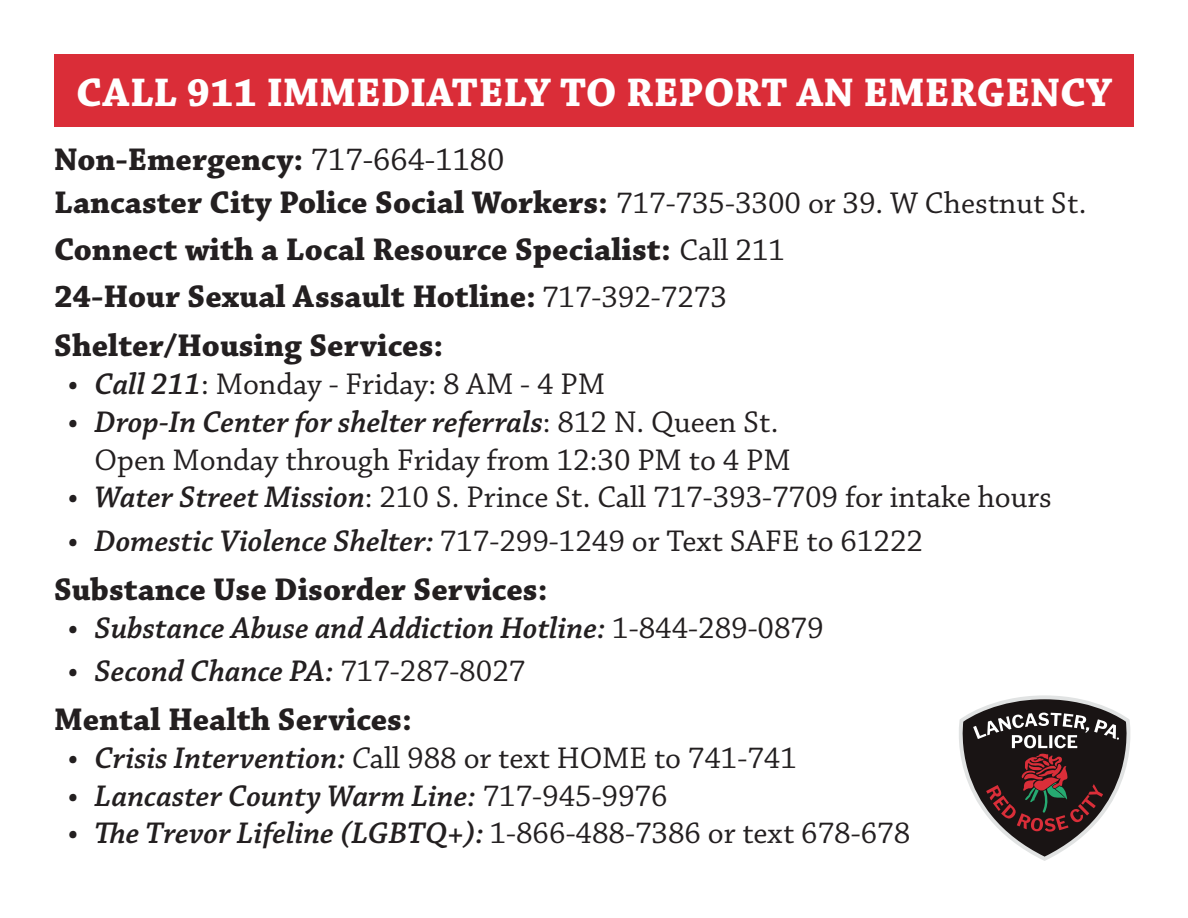
<style>
.page{position:relative;width:1188px;height:918px;background:#fff}
.page>*{position:absolute;margin:0;border:0;box-sizing:border-box;transform-origin:0 0}
.t1{font:700 42px "Chaparral Pro";letter-spacing:.005em;color:#fff}
.t2{font:700 33px "Chaparral Pro";color:#231f20}
.t3{font:31.5px/37.8px "Chaparral Pro";color:#231f20}
.t4{font:italic 600 31.5px "Chaparral Pro";color:#231f20}
.s1{font-weight:400}
.s2{font-weight:400;font-size:31.5px}
.s3{font-weight:600;font-style:italic}
.s4{font-weight:400;font-style:normal}
.s5{font-style:italic}
</style>
<div class="page">
<div style="left:54px;top:54px;width:1080px;height:72px;background:#da2d38"></div>
<svg style="left:959px;top:695px;width:171px;height:166px"></svg>
<p class="t1" style="left:76px;top:68px;width:1037px">CALL 911 IMMEDIATELY TO REPORT AN EMERGENCY</p>
<p class="t2" style="left:54px;top:140px;width:452px">Non-Emergency: <span class="s1">717-664-1180</span></p>
<p class="t2" style="left:54px;top:184px;width:1034px">Lancaster City Police Social Workers: <span class="s2">717-735-3300 or 39. W Chestnut St.</span></p>
<p class="t2" style="left:54px;top:230px;width:733px">Connect with a Local Resource Specialist: <span class="s2">Call 211</span></p>
<p class="t2" style="left:54px;top:277px;width:674px">24-Hour Sexual Assault Hotline: <span class="s2">717-392-7273</span></p>
<p class="t2" style="left:54px;top:326px;width:391px">Shelter/Housing Services:</p>
<p class="t3" style="left:68px;top:366px;width:539px"><span class="s3">• Call 211</span>: Monday - Friday: 8 AM - 4 PM</p>
<p class="t3" style="left:94px;top:404px;width:698px;text-indent:-27px"><span class="s3">• Drop-In Center for shelter referrals</span>: 812 N. Queen St.<br>Open Monday through Friday from 12:30 PM to 4 PM</p>
<p class="t3" style="left:68px;top:480px;width:986px"><span class="s3">• Water Street Mission</span>: 210 S. Prince St. Call 717-393-7709 for intake hours</p>
<p class="t3" style="left:68px;top:523px;width:857px"><span class="s3">• Domestic Violence Shelter:</span> 717-299-1249 or Text SAFE to 61222</p>
<p class="t2" style="left:54px;top:570px;width:495px">Substance Use Disorder Services:</p>
<p class="t4" style="left:68px;top:610px;width:758px">• Substance Abuse and Addiction Hotline: <span class="s4">1-844-289-0879</span></p>
<p class="t4" style="left:68px;top:653px;width:459px">• Second Chance PA: <span class="s4">717-287-8027</span></p>
<p class="t2" style="left:54px;top:700px;width:360px">Mental Health Services:</p>
<p class="t3" style="left:68px;top:740px;width:731px"><span class="s3">• Crisis Intervention:</span> <span class="s5">C</span>all 988 or text HOME to 741-741</p>
<p class="t4" style="left:68px;top:778px;width:602px">• Lancaster County Warm Line: <span class="s4">717-945-9976</span></p>
<p class="t4" style="left:68px;top:816px;width:844px">• The Trevor Lifeline (LGBTQ+): <span class="s4">1-866-488-7386 or text 678-678</span></p>
</div>
